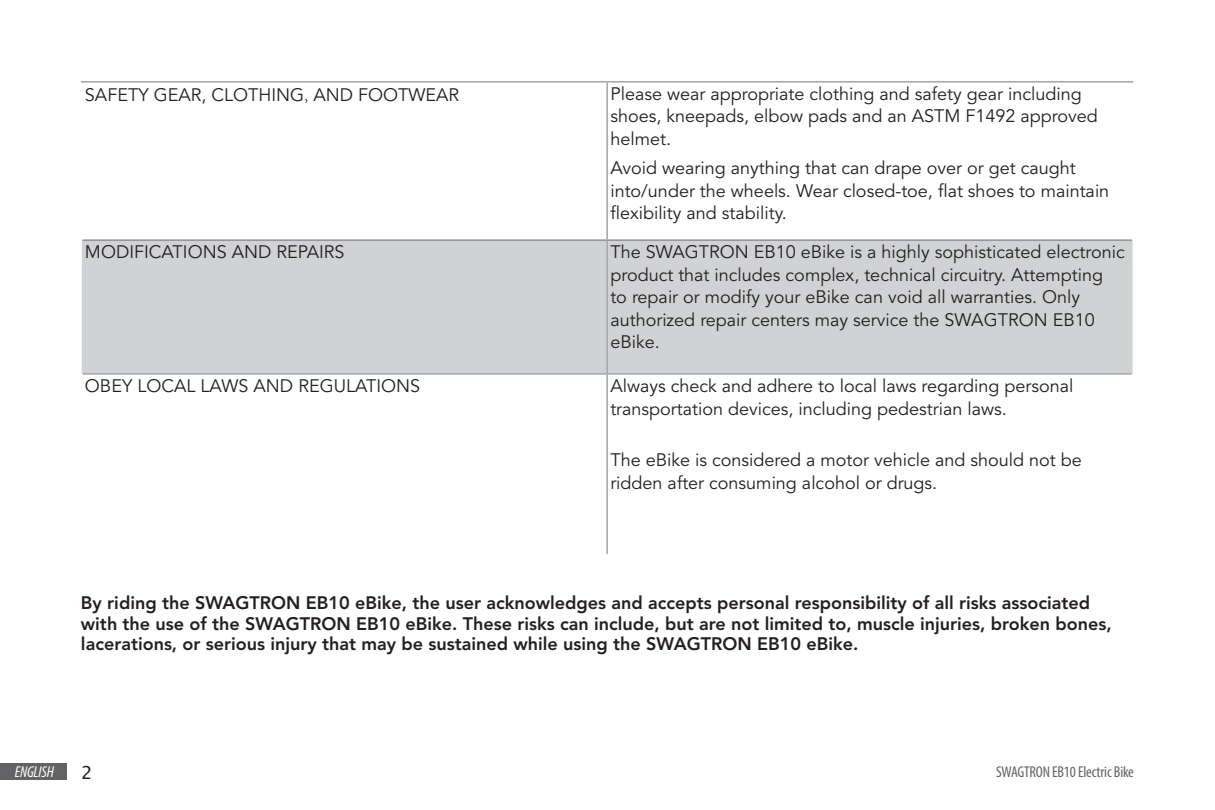
<style>
.page{position:relative;width:1215px;height:810px;background:#fff}
.page>*{position:absolute;margin:0;border:0;box-sizing:border-box;transform-origin:0 0}
.Content{font:18px/22.5px "Avenir LT Std";color:#231f20}
.Content-2{font:800 18px/20.2px "Avenir LT Std";color:#231f20}
.t1{font:18px "Lucida Sans Unicode";color:#231f20}
.t2{font:condensed 15.75px "Myriad Pro";letter-spacing:-.01em;color:#636366}
.t3{font:italic condensed 15.75px "Myriad Pro";letter-spacing:-.01em;color:#fff}
.s1{font-family:"Adobe Song Std";font-weight:300}
</style>
<div class="page">
<div style="left:0;top:763px;width:67px;height:17px;background:#636366"></div>
<div style="left:82px;top:240px;width:1051px;height:134px;background:#d1d2d4"></div>
<hr style="left:81px;top:81px;width:526px;height:2px;background:#a8a9ad">
<hr style="left:607px;top:81px;width:526px;height:2px;background:#a8a9ad">
<hr style="left:606px;top:83px;width:2px;height:156px;background:#a8a9ad">
<hr style="left:606px;top:241px;width:2px;height:132px;background:#a8a9ad">
<hr style="left:83px;top:373px;width:524px;height:2px;background:#a8a9ad">
<hr style="left:607px;top:373px;width:525px;height:2px;background:#a8a9ad">
<hr style="left:606px;top:375px;width:2px;height:179px;background:#a8a9ad">
<hr style="left:83px;top:239px;width:524px;height:2px;background:#939598">
<hr style="left:607px;top:239px;width:525px;height:2px;background:#939598">
<p class="Content" style="left:85px;top:84px;width:376px">SAFETY GEAR, CLOTHING<span class="s1">,</span> AND FOOTWEAR</p>
<p class="Content" style="left:610px;top:83px;width:489px">Please wear appropriate clothing and safety gear including shoes, kneepads, elbow pads and an ASTM F1492 approved helmet.</p>
<p class="Content" style="left:610px;top:157px;width:500px">Avoid wearing anything that can drape over or get caught into/under the wheels. Wear closed-toe, flat shoes to maintain flexibility and stability.</p>
<p class="Content" style="left:85px;top:241px;width:261px">MODIFICATIONS AND REPAIRS</p>
<p class="Content" style="left:610px;top:241px;width:516px">The SWAGTRON EB10 eBike is a highly sophisticated electronic product that includes complex, technical circuitry. Attempting<br>to repair or modify your eBike can void all warranties. Only authorized repair centers may service the SWAGTRON EB10 eBike.</p>
<p class="Content" style="left:85px;top:375px;width:337px">OBEY LOCAL LAWS AND REGULATIONS</p>
<p class="Content" style="left:610px;top:375px;width:465px">Always check and adhere to local laws regarding personal transportation devices, including pedestrian laws.</p>
<p class="Content" style="left:610px;top:449px;width:473px">The eBike is considered a motor vehicle and should not be ridden after consuming alcohol or drugs.</p>
<p class="Content-2" style="left:81px;top:593px;width:1032px">By riding the SWAGTRON EB10 eBike, the user acknowledges and accepts personal responsibility of all risks associated with the use of the SWAGTRON EB10 eBike. These risks can include, but are not limited to, muscle injuries, broken bones, lacerations, or serious injury that may be sustained while using the SWAGTRON EB10 eBike.</p>
<p class="t3" style="left:15px;top:762px;width:41px">ENGLISH</p>
<p class="t1" style="left:81px;top:759px;width:13px">2</p>
<p class="t2" style="left:996px;top:762px;width:139px">SWAGTRON EB10 Electric Bike</p>
</div>
